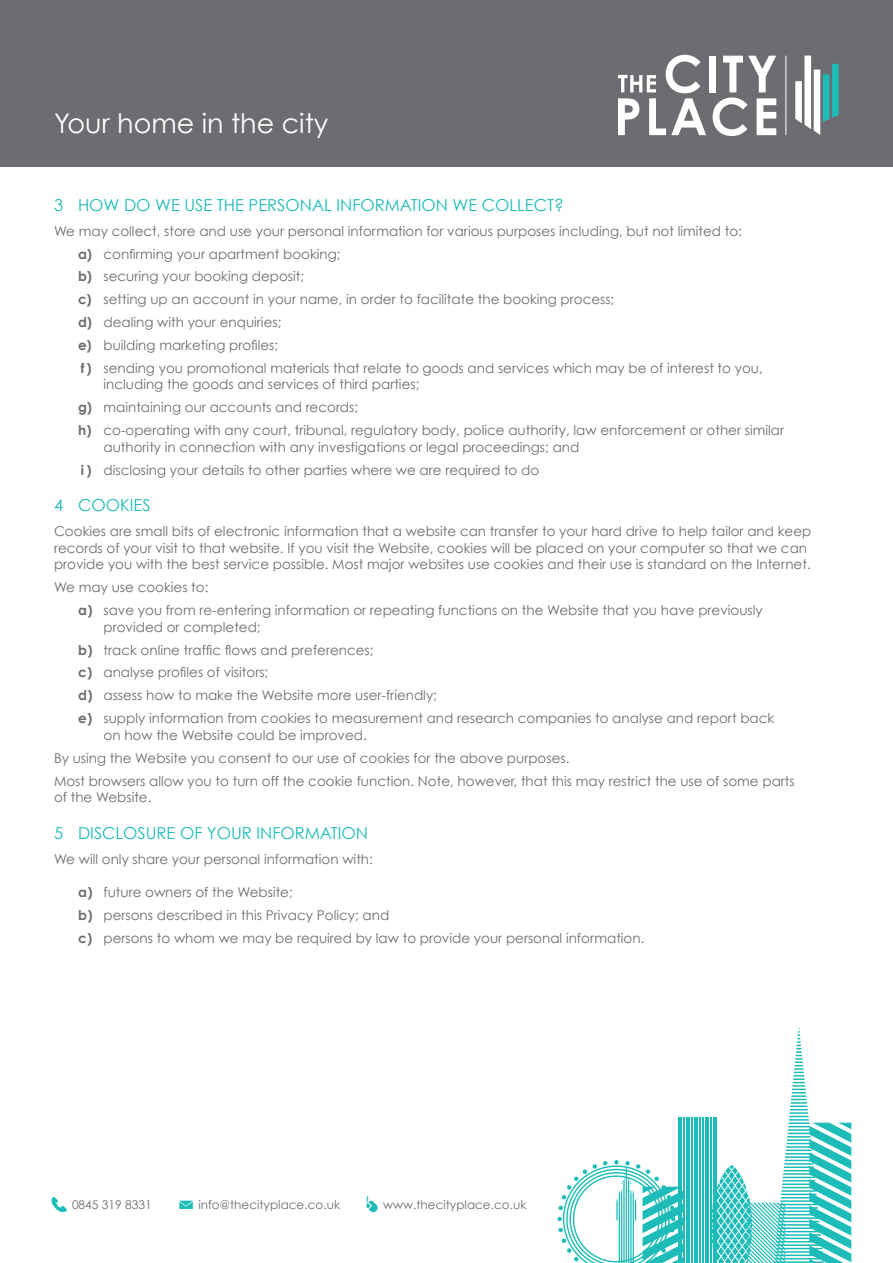
<style>
.page{position:relative;width:893px;height:1263px;background:#fff}
.page>*{position:absolute;margin:0;border:0;box-sizing:border-box;transform-origin:0 0}
.t1{font:27px "Century Gothic";color:#fff}
.t2{font:16.5px "Century Gothic";color:#1dbcb8}
.t3{font:13.5px/23px "Century Gothic";color:#6c6d70}
.t4{font:12px "Century Gothic";color:#6c6d70}
.s1{font-weight:700}
</style>
<div class="page">
<svg style="left:52px;top:1197px;width:14px;height:15px"></svg>
<svg style="left:366px;top:1196px;width:12px;height:16px"></svg>
<svg style="left:179px;top:1201px;width:14px;height:8px"></svg>
<div style="left:0;top:0;width:893px;height:166px;background:#6c6d70"></div>
<div style="left:709px;top:56px;width:7px;height:36px;background:#fff"></div>
<svg style="left:618px;top:55px;width:88px;height:80px"></svg>
<svg style="left:713px;top:56px;width:63px;height:80px"></svg>
<hr style="left:786px;top:56px;width:1px;height:79px;background:#fff">
<svg style="left:795px;top:56px;width:44px;height:79px"></svg>
<hr style="left:678px;top:1117px;width:1px;height:146px;background:#1dbcb8">
<hr style="left:681px;top:1117px;width:1px;height:146px;background:#1dbcb8">
<hr style="left:683px;top:1117px;width:1px;height:146px;background:#1dbcb8">
<hr style="left:686px;top:1117px;width:1px;height:146px;background:#1dbcb8">
<hr style="left:689px;top:1117px;width:1px;height:146px;background:#1dbcb8">
<hr style="left:691px;top:1117px;width:2px;height:146px;background:#1dbcb8">
<hr style="left:694px;top:1117px;width:1px;height:146px;background:#1dbcb8">
<hr style="left:697px;top:1117px;width:1px;height:146px;background:#1dbcb8">
<hr style="left:699px;top:1117px;width:2px;height:146px;background:#1dbcb8">
<hr style="left:702px;top:1117px;width:1px;height:146px;background:#1dbcb8">
<hr style="left:705px;top:1117px;width:1px;height:146px;background:#1dbcb8">
<hr style="left:708px;top:1117px;width:1px;height:146px;background:#1dbcb8">
<svg style="left:710px;top:1025px;width:141px;height:238px"></svg>
<hr style="left:784px;top:1163px;width:29px;height:2px;background:#1dbcb8">
<hr style="left:784px;top:1166px;width:30px;height:2px;background:#1dbcb8">
<hr style="left:783px;top:1170px;width:31px;height:1px;background:#1dbcb8">
<hr style="left:783px;top:1173px;width:32px;height:2px;background:#1dbcb8">
<hr style="left:783px;top:1177px;width:32px;height:1px;background:#1dbcb8">
<hr style="left:782px;top:1180px;width:33px;height:1px;background:#1dbcb8">
<hr style="left:782px;top:1183px;width:34px;height:2px;background:#1dbcb8">
<hr style="left:782px;top:1187px;width:34px;height:1px;background:#1dbcb8">
<hr style="left:781px;top:1190px;width:35px;height:2px;background:#1dbcb8">
<hr style="left:781px;top:1193px;width:36px;height:2px;background:#1dbcb8">
<hr style="left:781px;top:1197px;width:36px;height:1px;background:#1dbcb8">
<hr style="left:780px;top:1200px;width:37px;height:2px;background:#1dbcb8">
<hr style="left:780px;top:1204px;width:38px;height:1px;background:#1dbcb8">
<hr style="left:780px;top:1207px;width:38px;height:2px;background:#1dbcb8">
<hr style="left:779px;top:1210px;width:39px;height:2px;background:#1dbcb8">
<hr style="left:779px;top:1214px;width:40px;height:1px;background:#1dbcb8">
<hr style="left:778px;top:1217px;width:41px;height:2px;background:#1dbcb8">
<hr style="left:778px;top:1221px;width:41px;height:1px;background:#1dbcb8">
<hr style="left:778px;top:1224px;width:42px;height:1px;background:#1dbcb8">
<hr style="left:777px;top:1227px;width:43px;height:2px;background:#1dbcb8">
<hr style="left:777px;top:1231px;width:44px;height:1px;background:#1dbcb8">
<hr style="left:777px;top:1234px;width:44px;height:2px;background:#1dbcb8">
<hr style="left:776px;top:1237px;width:45px;height:2px;background:#1dbcb8">
<hr style="left:776px;top:1241px;width:46px;height:1px;background:#1dbcb8">
<hr style="left:776px;top:1244px;width:46px;height:2px;background:#1dbcb8">
<hr style="left:775px;top:1248px;width:47px;height:1px;background:#1dbcb8">
<hr style="left:775px;top:1251px;width:48px;height:2px;background:#1dbcb8">
<hr style="left:775px;top:1254px;width:48px;height:2px;background:#1dbcb8">
<hr style="left:774px;top:1258px;width:49px;height:1px;background:#1dbcb8">
<hr style="left:774px;top:1261px;width:50px;height:2px;background:#1dbcb8">
<svg style="left:557px;top:1160px;width:126px;height:103px"></svg>
<h1 class="t1" style="left:54px;top:107px;width:276px">Your home in the city</h1>
<p class="t2" style="left:54px;top:195px;width:511px">3 HOW DO WE USE THE PERSONAL INFORMATION WE COLLECT?</p>
<p class="t3" style="left:78px;top:219px;width:686px;text-indent:-24px">We may collect, store and use your personal information for various purposes including, but not limited to:<br><span class="s1">a)</span> confirming your apartment booking;<br><span class="s1">b)</span> securing your booking deposit;<br><span class="s1">c)</span> setting up an account in your name, in order to facilitate the booking process;<br><span class="s1">d)</span> dealing with your enquiries;<br><span class="s1">e)</span> building marketing profiles;<br><span class="s1">f )</span> sending you promotional materials that relate to goods and services which may be of interest to you,</p>
<p class="t3" style="left:78px;top:373px;width:708px;text-indent:26px">including the goods and services of third parties;<br><span class="s1">g)</span> maintaining our accounts and records;<br><span class="s1">h)</span> co-operating with any court, tribunal, regulatory body, police authority, law enforcement or other similar</p>
<p class="t3" style="left:81px;top:435px;width:500px;text-indent:23px">authority in connection with any investigations or legal proceedings; and <span class="s1">i )</span> disclosing your details to other parties where we are required to do</p>
<p class="t2" style="left:54px;top:495px;width:98px">4 COOKIES</p>
<p class="t3" style="left:54px;top:523px;width:759px;line-height:16.5px">Cookies are small bits of electronic information that a website can transfer to your hard drive to help tailor and keep records of your visit to that website. If you visit the Website, cookies will be placed on your computer so that we can provide you with the best service possible. Most major websites use cookies and their use is standard on the Internet.</p>
<p class="t3" style="left:78px;top:576px;width:686px;text-indent:-24px">We may use cookies to:<br><span class="s1">a)</span> save you from re-entering information or repeating functions on the Website that you have previously</p>
<p class="t3" style="left:78px;top:615px;width:698px;text-indent:26px">provided or completed;<br><span class="s1">b)</span> track online traffic flows and preferences;<br><span class="s1">c)</span> analyse profiles of visitors;<br><span class="s1">d)</span> assess how to make the Website more user-friendly;<br><span class="s1">e)</span> supply information from cookies to measurement and research companies to analyse and report back</p>
<p class="t3" style="left:54px;top:723px;width:742px;text-indent:50px">on how the Website could be improved.<br>By using the Website you consent to our use of cookies for the above purposes.<br>Most browsers allow you to turn off the cookie function. Note, however, that this may restrict the use of some parts</p>
<p class="t3" style="left:54px;top:785px;width:99px">of the Website.</p>
<p class="t2" style="left:54px;top:823px;width:316px">5 DISCLOSURE OF YOUR INFORMATION</p>
<p class="t3" style="left:54px;top:847px;width:320px">We will only share your personal information with:</p>
<p class="t3" style="left:78px;top:881px;width:568px"><span class="s1">a)</span> future owners of the Website;<br><span class="s1">b)</span> persons described in this Privacy Policy; and<br><span class="s1">c)</span> persons to whom we may be required by law to provide your personal information.</p>
<p class="t4" style="left:72px;top:1197px;width:81px">0845 319 8331</p>
<p class="t4" style="left:198px;top:1197px;width:143px">info@thecityplace.co.uk</p>
<p class="t4" style="left:383px;top:1197px;width:145px">www.thecityplace.co.uk</p>
</div>
